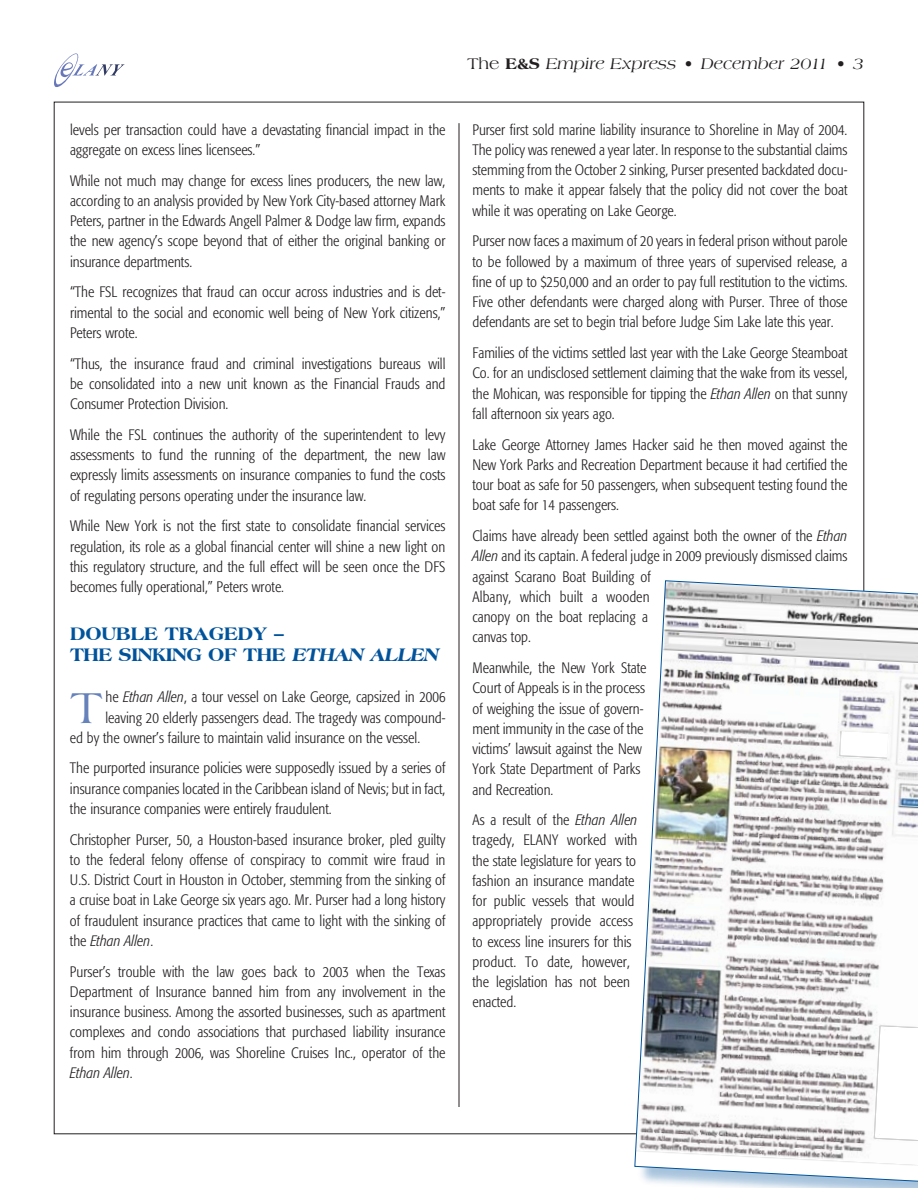
<style>
.page{position:relative;width:918px;height:1188px;background:#fff}
.page>*{position:absolute;margin:0;border:0;box-sizing:border-box;transform-origin:0 0}
.t1{font:46.5px "Americana";color:#6682ba}
.t2{font:800 19.5px/21px "Americana BT";letter-spacing:-.015em;color:#00539b}
.t3{font:italic 16.5px "Americana";color:#231f20}
.t4{font:300 condensed 15px/20.2px "Formata";color:#231f20;text-align:justify}
.s1{font-style:italic}
.s2{font-style:normal}
.s3{font-family:"Americana BT";font-weight:800;font-style:normal}
</style>
<div class="page">
<hr style="left:459px;top:123px;width:1px;height:984px;background:#231f20">
<svg style="left:54px;top:53px;width:71px;height:34px"></svg>
<svg style="left:634px;top:580px;width:284px;height:608px"></svg>
<p class="t4" style="left:70px;top:119px;width:377px">levels per transaction could have a devastating financial impact in the aggregate on excess lines licensees.”</p>
<p class="t4" style="left:70px;top:170px;width:377px">While not much may change for excess lines producers, the new law, according to an analysis provided by New York City-based attorney Mark Peters, partner in the Edwards Angell Palmer &amp; Dodge law firm, expands the new agency’s scope beyond that of either the original banking or insurance departments.</p>
<p class="t4" style="left:70px;top:282px;width:377px">“The FSL recognizes that fraud can occur across industries and is det&shy;rimental to the social and economic well being of New York citizens,” Peters wrote.</p>
<p class="t4" style="left:70px;top:353px;width:377px">“Thus, the insurance fraud and criminal investigations bureaus will be consolidated into a new unit known as the Financial Frauds and Consumer Protection Division.</p>
<p class="t4" style="left:70px;top:425px;width:377px">While the FSL continues the authority of the superintendent to levy assessments to fund the running of the department, the new law expressly limits assessments on insurance companies to fund the costs of regulating persons operating under the insurance law.</p>
<p class="t4" style="left:70px;top:516px;width:377px">While New York is not the first state to consolidate financial services regulation, its role as a global financial center will shine a new light on this regulatory structure, and the full effect will be seen once the DFS becomes fully operational,” Peters wrote.</p>
<h2 class="t2" style="left:70px;top:623px;width:373px">DOUBLE TRAGEDY –<br>THE SINKING OF THE <span class="s1">ETHAN ALLEN</span></h2>
<h1 class="t1" style="left:70px;top:681px;width:34px">T</h1>
<p class="t4" style="left:105px;top:687px;width:342px">he <span class="s1">Ethan Allen</span>, a tour vessel on Lake George, capsized in 2006</p>
<p class="t4" style="left:105px;top:707px;width:342px">leaving 20 elderly passengers dead. The tragedy was compound-</p>
<p class="t4" style="left:70px;top:728px;width:352px">ed by the owner’s failure to maintain valid insurance on the vessel.</p>
<p class="t4" style="left:70px;top:758px;width:377px">The purported insurance policies were supposedly issued by a series of insurance companies located in the Caribbean island of Nevis; but in fact, the insurance companies were entirely fraudulent.</p>
<p class="t4" style="left:70px;top:830px;width:377px">Christopher Purser, 50, a Houston-based insurance broker, pled guilty to the federal felony offense of conspiracy to commit wire fraud in U.S. District Court in Houston in October, stemming from the sinking of a cruise boat in Lake George six years ago. Mr. Purser had a long history of fraudulent insurance practices that came to light with the sinking of the <span class="s1">Ethan Allen</span>.</p>
<p class="t4" style="left:70px;top:961px;width:377px">Purser’s trouble with the law goes back to 2003 when the Texas Department of Insurance banned him from any involvement in the insurance business. Among the assorted businesses, such as apartment complexes and condo associations that purchased liability insurance from him through 2006, was Shoreline Cruises Inc., operator of the <span class="s1">Ethan Allen</span>.</p>
<p class="t3" style="left:467px;top:55px;width:398px"><span class="s2">The</span> <span class="s3">E&amp;S</span> Empire Express • December 2011 • 3</p>
<p class="t4" style="left:472px;top:119px;width:377px">Purser first sold marine liability insurance to Shoreline in May of 2004.<br>The policy was renewed a year later. In response to the substantial claims stemming from the October 2 sinking, Purser presented backdated docu&shy;ments to make it appear falsely that the policy did not cover the boat while it was operating on Lake George.</p>
<p class="t4" style="left:472px;top:231px;width:377px">Purser now faces a maximum of 20 years in federal prison without parole to be followed by a maximum of three years of supervised release, a fine of up to $250,000 and an order to pay full restitution to the victims.<br>Five other defendants were charged along with Purser. Three of those defendants are set to begin trial before Judge Sim Lake late this year.</p>
<p class="t4" style="left:472px;top:343px;width:377px">Families of the victims settled last year with the Lake George Steamboat Co. for an undisclosed settlement claiming that the wake from its vessel, the Mohican, was responsible for tipping the <span class="s1">Ethan Allen</span> on that sunny fall afternoon six years ago.</p>
<p class="t4" style="left:472px;top:434px;width:377px">Lake George Attorney James Hacker said he then moved against the New York Parks and Recreation Department because it had certified the tour boat as safe for 50 passengers, when subsequent testing found the boat safe for 14 passengers.</p>
<p class="t4" style="left:472px;top:526px;width:377px;text-align:left">Claims have already been settled against both the owner of the <span class="s1">Ethan Allen</span> and its captain. A federal judge in 2009 previously dismissed claims against Scarano Boat Building of<br>Albany, which built a wooden<br>canopy on the boat replacing a<br>canvas top.</p>
<p class="t4" style="left:472px;top:658px;width:175px;text-align:left">Meanwhile, the New York State<br>Court of Appeals is in the process of weighing the issue of govern&shy;ment immunity in the case of the victims’ lawsuit against the New<br>York State Department of Parks and Recreation.</p>
<p class="t4" style="left:472px;top:810px;width:167px;text-align:left">As a result of the <span class="s1">Ethan Allen </span>tragedy, ELANY worked with the state legislature for years to fashion an insurance mandate for public vessels that would appropriately provide access to excess line insurers for this product. To date, however, the legislation has not been enacted.</p>
</div>
